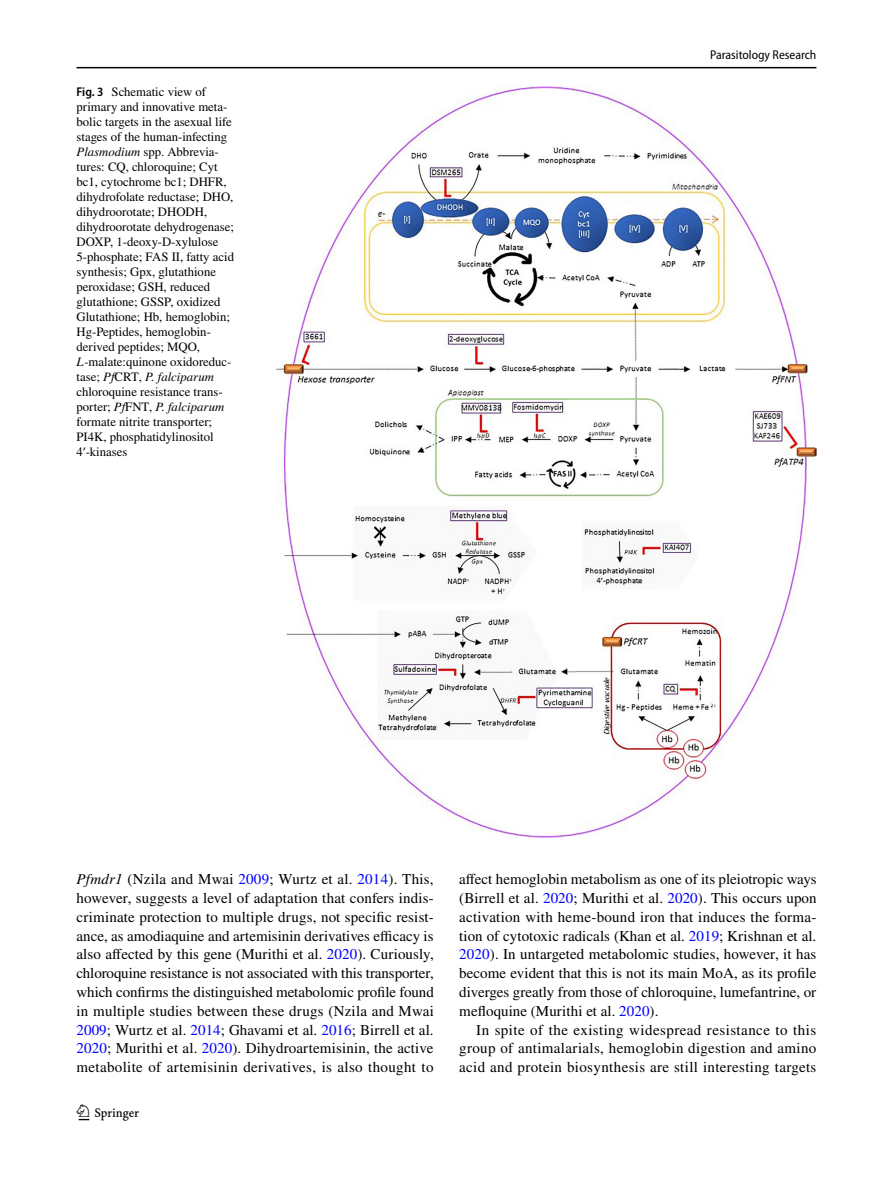
<style>
.page{position:relative;width:893px;height:1187px;background:#fff}
.page>*{position:absolute;margin:0;border:0;box-sizing:border-box;transform-origin:0 0}
.t1{font:22.5px "Springnew Regular 2";color:#000}
.t2{font:15px/18.8px "STIX";letter-spacing:.02em;color:#000;text-align:justify}
.t3{font:12.75px/15px "STIX";color:#000}
.t4{font:semi-condensed 12.75px "Myriad Pro";color:#000}
.s1{font-family:"Myriad Pro";font-weight:600;font-stretch:semi-condensed}
.s2{font-style:italic}
.s3{font-family:"Times New Roman"}
.s4{color:#00f}
</style>
<div class="page">
<hr style="left:77px;top:67px;width:739px;height:1px;background:#000">
<img style="left:276px;top:87px;width:540px;height:750px">
<p class="t3" style="left:77px;top:85px;width:159px"><span class="s1">Fig. 3</span> Schematic view of primary and innovative meta&shy;bolic targets in the asexual life stages of the human-infecting<br><span class="s2">Plasmodium</span> spp. Abbrevia&shy;tures: CQ, chloroquine; Cyt bc1, cytochrome bc1; DHFR, dihydrofolate reductase; DHO, dihydroorotate; DHODH, dihydroorotate dehydrogenase;<br>DOXP, 1-deoxy-D-xylulose<br>5-phosphate; FAS II, fatty acid synthesis; Gpx, glutathione peroxidase; GSH, reduced glutathione; GSSP, oxidized<br>Glutathione; Hb, hemoglobin;<br>Hg-Peptides, hemoglobin&shy;derived peptides; MQO,<br><span class="s2">L-</span>malate:quinone oxidoreduc&shy;tase; <span class="s2">Pf</span>CRT, <span class="s2">P. falciparum </span>chloroquine resistance trans&shy;porter; <span class="s2">Pf</span>FNT, <span class="s2">P. falciparum </span>formate nitrite transporter;<br>PI4K, phosphatidylinositol<br>4<span class="s3">′</span>-kinases</p>
<p class="t4" style="left:710px;top:48px;width:108px">Parasitology Research</p>
<p class="t2" style="left:77px;top:871px;width:359px"><span class="s2">Pfmdr1</span> (Nzila and Mwai <span class="s4">2009</span>; Wurtz et al. <span class="s4">2014</span>). This, however, suggests a level of adaptation that confers indis&shy;criminate protection to multiple drugs, not specific resist&shy;ance, as amodiaquine and artemisinin derivatives efficacy is also affected by this gene (Murithi et al. <span class="s4">2020</span>). Curiously, chloroquine resistance is not associated with this transporter, which confirms the distinguished metabolomic profile found in multiple studies between these drugs (Nzila and Mwai <span class="s4">2009</span>; Wurtz et al. <span class="s4">2014</span>; Ghavami et al. <span class="s4">2016</span>; Birrell et al.<br><span class="s4">2020</span>; Murithi et al. <span class="s4">2020</span>). Dihydroartemisinin, the active metabolite of artemisinin derivatives, is also thought to</p>
<p class="t2" style="left:459px;top:871px;width:359px">affect hemoglobin metabolism as one of its pleiotropic ways (Birrell et al. <span class="s4">2020</span>; Murithi et al. <span class="s4">2020</span>). This occurs upon activation with heme-bound iron that induces the forma&shy;tion of cytotoxic radicals (Khan et al. <span class="s4">2019</span>; Krishnan et al.<br><span class="s4">2020</span>). In untargeted metabolomic studies, however, it has become evident that this is not its main MoA, as its profile diverges greatly from those of chloroquine, lumefantrine, or mefloquine (Murithi et al. <span class="s4">2020</span>).</p>
<p class="t2" style="left:459px;top:1021px;width:359px;text-indent:17px">In spite of the existing widespread resistance to this group of antimalarials, hemoglobin digestion and amino acid and protein biosynthesis are still interesting targets</p>
<h1 class="t1" style="left:79px;top:1104px;width:62px">1 3</h1>
</div>
